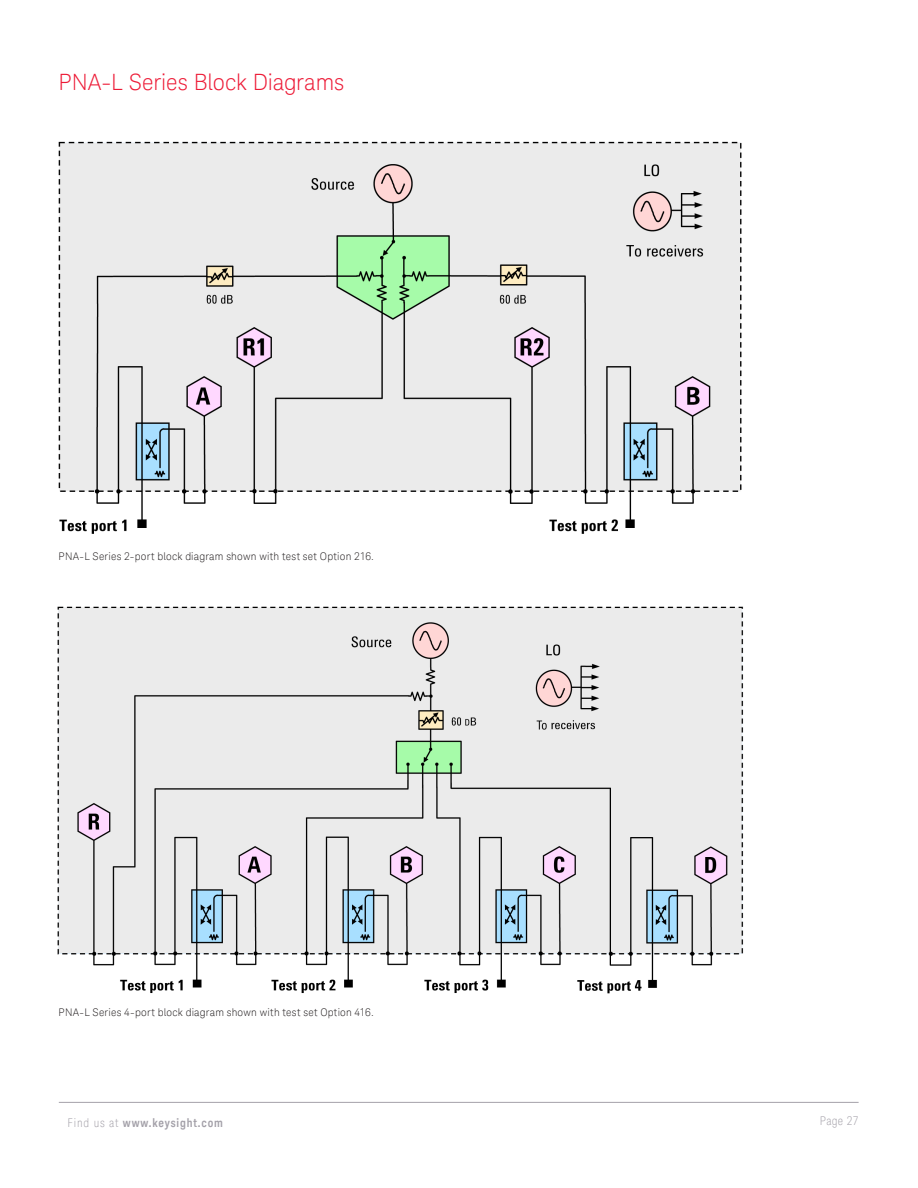
<style>
.page{position:relative;width:918px;height:1188px;background:#fff}
.page>*{position:absolute;margin:0;border:0;box-sizing:border-box;transform-origin:0 0}
.K_Heading_1{font:300 22.5px "Keysight Sans";letter-spacing:-.01em;color:#ed1a36}
.t1{font:700 12px "Keysight Sans Condensed";letter-spacing:.07em;color:#a4a1a9}
.t2{font:300 condensed 12px "Keysight Sans";letter-spacing:.03em;color:#a4a1a9}
.K_Captions{font:300 10.5px "Keysight Sans";letter-spacing:.02em;color:#231f20}
.s1{font-family:"Keysight Sans";font-weight:300;font-stretch:condensed}
</style>
<div class="page">
<hr style="left:59px;top:1102px;width:800px;height:1px;background:#a4a1a9">
<img style="left:58px;top:141px;width:684px;height:393px">
<img style="left:57px;top:606px;width:686px;height:388px">
<p class="K_Heading_1" style="left:59px;top:69px;width:287px">PNA-L Series Block Diagrams</p>
<p class="K_Captions" style="left:59px;top:550px;width:315px">PNA-L Series 2-port block diagram shown with test set Option 216.</p>
<p class="K_Captions" style="left:59px;top:1006px;width:315px">PNA-L Series 4-port block diagram shown with test set Option 416.</p>
<p class="t1" style="left:68px;top:1115px;width:157px"><span class="s1">Find us at</span> www.keysight.com</p>
<p class="t2" style="left:820px;top:1113px;width:40px">Page 27</p>
</div>
